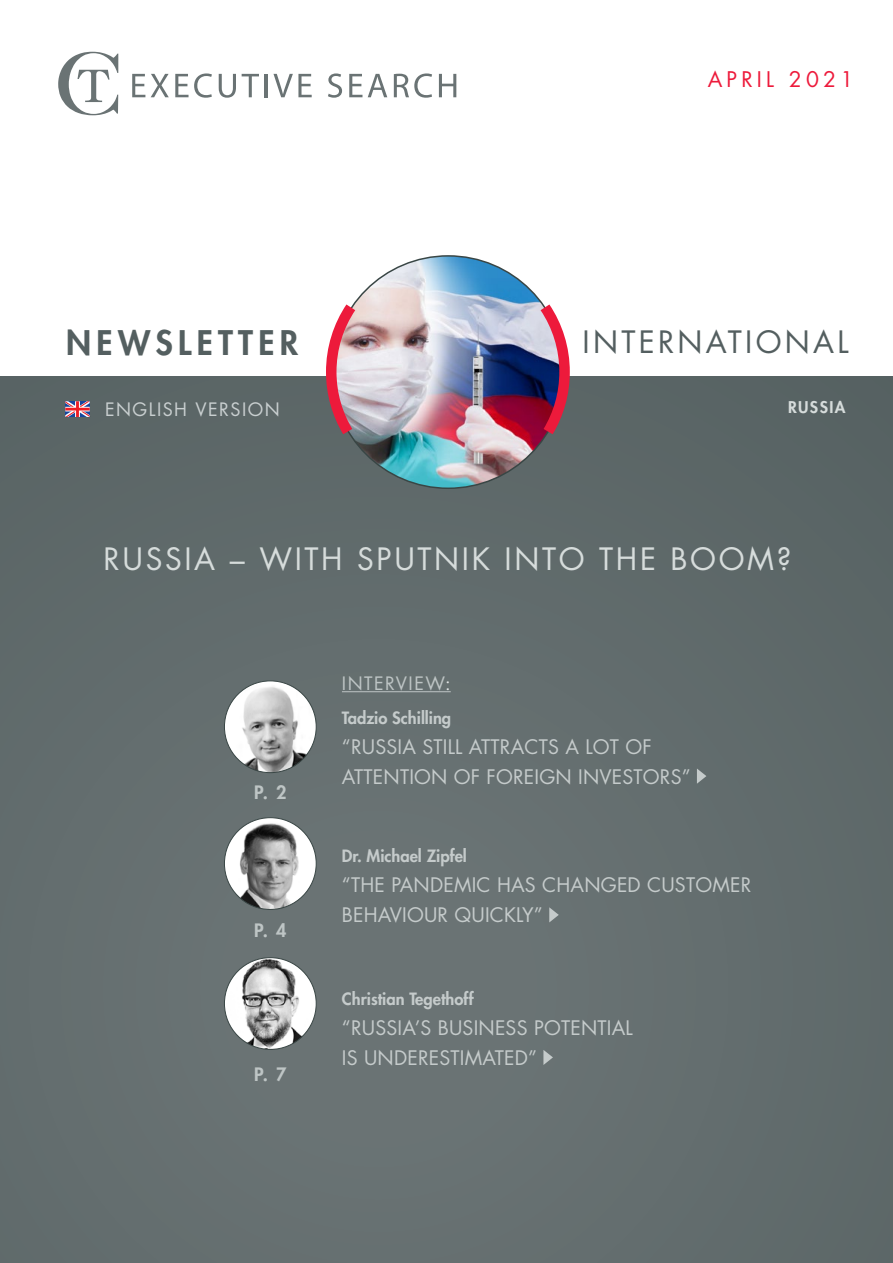
<style>
.page{position:relative;width:893px;height:1263px;background:#fff}
.page>*{position:absolute;margin:0;border:0;box-sizing:border-box;transform-origin:0 0}
.t1{font:800 33px "Futura Std";letter-spacing:.16em;color:#545f60}
.t2{font:30px "Futura Std";letter-spacing:.09em;color:#d6dcdb}
.t3{font:30px "Futura Std";letter-spacing:.11em;color:#545f60}
.t4{font:21px "Futura Std";letter-spacing:.2em;color:#ed1a3b}
.t5{font:19.5px/30px "Futura Std";letter-spacing:.01em;color:#c5cbcb}
.t6{font:18px "Futura Std";letter-spacing:.08em;color:#c9cfd0}
.t7{font:18px "Futura Std";letter-spacing:.08em;color:#bec5c5}
.t8{font:800 18px "Futura Std";color:#bec5c5}
.t9{font:800 16.5px "Futura Std";color:#c5cbcb}
.t10{font:800 15.75px "Futura Std";letter-spacing:.09em;color:#d6dcdb}
.s1{color:#e7eaea}
</style>
<div class="page">
<div style="left:0;top:377px;width:893px;height:886px;background:#636d6e"></div>
<hr style="left:342px;top:691px;width:109px;height:1px;background:#bec5c5">
<svg style="left:697px;top:769px;width:9px;height:15px"></svg>
<svg style="left:549px;top:907px;width:10px;height:15px"></svg>
<svg style="left:543px;top:1050px;width:10px;height:15px"></svg>
<svg style="left:58px;top:52px;width:60px;height:63px"></svg>
<svg style="left:132px;top:74px;width:13px;height:23px"></svg>
<svg style="left:151px;top:74px;width:18px;height:23px"></svg>
<svg style="left:175px;top:73px;width:37px;height:25px"></svg>
<svg style="left:219px;top:74px;width:17px;height:24px"></svg>
<svg style="left:242px;top:74px;width:17px;height:23px"></svg>
<hr style="left:265px;top:74px;width:3px;height:23px;background:#6a7374">
<svg style="left:273px;top:74px;width:39px;height:23px"></svg>
<svg style="left:328px;top:73px;width:14px;height:25px"></svg>
<svg style="left:349px;top:74px;width:13px;height:23px"></svg>
<svg style="left:368px;top:74px;width:19px;height:23px"></svg>
<svg style="left:394px;top:73px;width:38px;height:25px"></svg>
<svg style="left:439px;top:74px;width:17px;height:23px"></svg>
<svg style="left:65px;top:401px;width:25px;height:16px"></svg>
<img style="left:224px;top:681px;width:92px;height:92px;border-radius:46px">
<img style="left:224px;top:818px;width:92px;height:91px;border-radius:46px">
<img style="left:224px;top:958px;width:92px;height:91px;border-radius:46px">
<img style="left:332px;top:256px;width:232px;height:232px;border-radius:116px">
<svg style="left:321px;top:293px;width:44px;height:153px"></svg>
<svg style="left:530px;top:293px;width:45px;height:153px"></svg>
<p class="t4" style="left:708px;top:66px;width:147px">APRIL 2021</p>
<h1 class="t1" style="left:66px;top:322px;width:233px">NEWSLETTER</h1>
<h2 class="t3" style="left:583px;top:323px;width:268px">INTERNATIONAL</h2>
<p class="t6" style="left:105px;top:397px;width:176px">ENGLISH VERSION</p>
<p class="t10" style="left:788px;top:397px;width:59px">RUSSIA</p>
<h2 class="t2" style="left:104px;top:540px;width:689px">RUSSIA – WITH SPUTNIK INTO THE BOOM?</h2>
<p class="t8" style="left:254px;top:781px;width:34px">P. 2</p>
<p class="t8" style="left:254px;top:918px;width:34px">P. 4</p>
<p class="t8" style="left:254px;top:1063px;width:34px">P. 7</p>
<p class="t7" style="left:342px;top:672px;width:110px">INTERVIEW<span class="s1">:</span></p>
<p class="t9" style="left:342px;top:707px;width:111px">Tadzio Schilling</p>
<p class="t5" style="left:342px;top:732px;width:350px">“RUSSIA STILL ATTRACTS A LOT OF<br>ATTENTION OF FOREIGN INVESTORS”</p>
<p class="t9" style="left:342px;top:846px;width:126px">Dr. Michael Zipfel</p>
<p class="t5" style="left:342px;top:870px;width:411px">“THE PANDEMIC HAS CHANGED CUSTOMER<br>BEHAVIOUR QUICKLY”</p>
<p class="t9" style="left:342px;top:988px;width:133px">Christian Tegethoff</p>
<p class="t5" style="left:342px;top:1013px;width:292px">“RUSSIA’S BUSINESS POTENTIAL<br>IS UNDERESTIMATED”</p>
</div>
